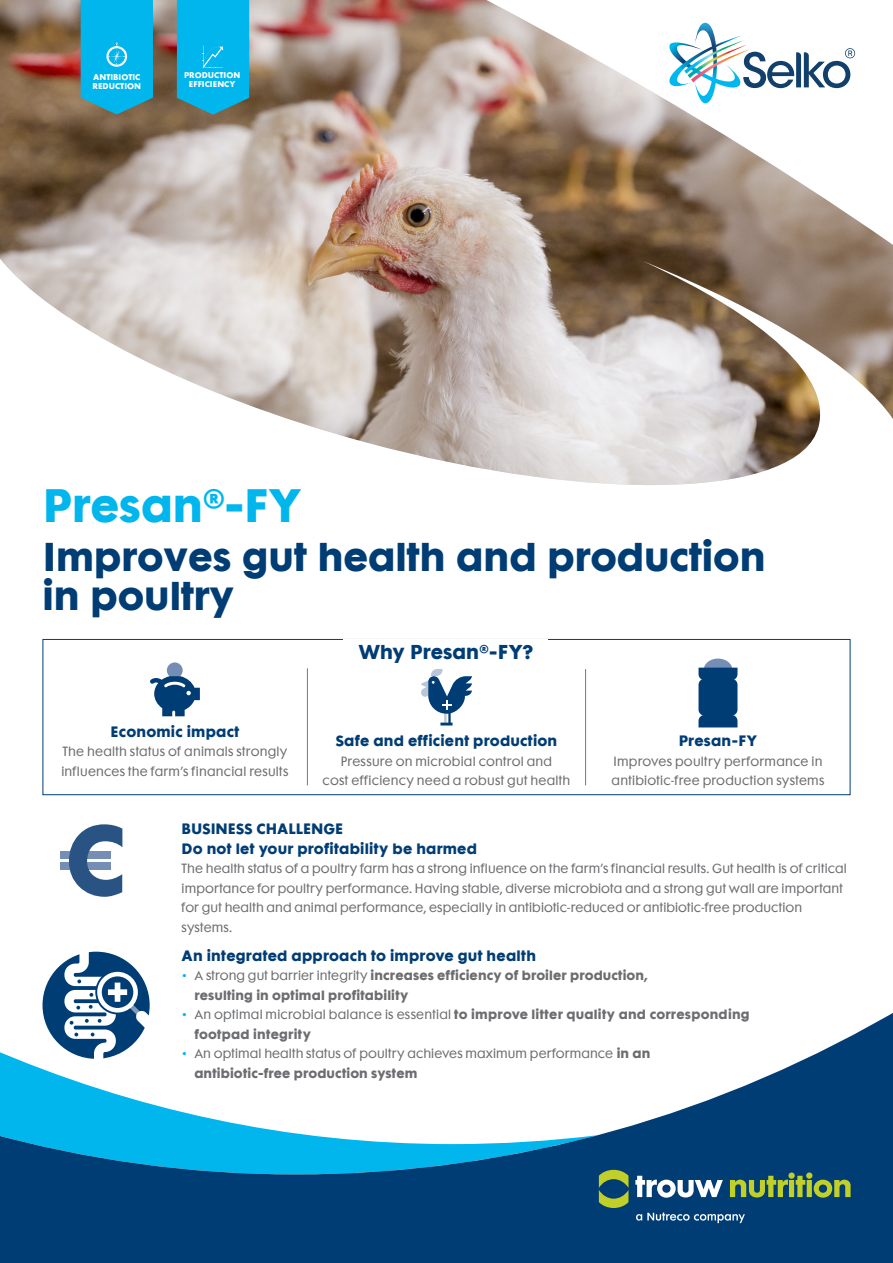
<style>
.page{position:relative;width:893px;height:1263px;background:#fff}
.page>*{position:absolute;margin:0;border:0;box-sizing:border-box;transform-origin:0 0}
.HEADING{font:700 42px "Futura Maxi";color:#00b6ed}
.SUBHEADING{font:700 36px/39px "Futura Maxi";color:#003d74}
.BODY_KOP{font:700 18px "Futura Maxi";letter-spacing:.005em;color:#003d74}
.BODY_KOP-2{font:700 13.5px "Futura Maxi";letter-spacing:.015em;color:#003d74}
.BODY_TXT{font:12px/19.5px "Futura Maxi";letter-spacing:.01em;color:#6c6d70}
.BODY_TXT-2{font:700 12px/19.5px "Futura Maxi";letter-spacing:.015em;color:#6c6d70}
.t1{font:700 7.5px/9px "Futura Maxi";color:#fff}
.s1{font-weight:400;color:#00b6ed}
.s2{font-weight:400}
.s3{color:#00b6ed}
.s4{font-weight:700}
</style>
<div class="page">
<svg style="left:0;top:1005px;width:893px;height:258px"></svg>
<svg style="left:636px;top:1212px;width:109px;height:11px"></svg>
<svg style="left:599px;top:1170px;width:29px;height:38px"></svg>
<svg style="left:635px;top:1176px;width:88px;height:22px"></svg>
<svg style="left:730px;top:1172px;width:121px;height:26px;background:#567f52"></svg>
<img style="left:0;top:0;width:893px;height:485px">
<div style="left:43px;top:639px;width:807px;height:156px;border:1px solid #003d74"></div>
<div style="left:344px;top:639px;width:204px;height:19px;background:#fff"></div>
<hr style="left:307px;top:668px;width:1px;height:117px;background:#6e7c7c">
<hr style="left:585px;top:669px;width:1px;height:116px;background:#6e7c7c">
<div style="left:167px;top:662px;width:16px;height:16px;background:#748db5;border-radius:50%"></div>
<svg style="left:150px;top:676px;width:50px;height:40px"></svg>
<svg style="left:421px;top:669px;width:51px;height:56px"></svg>
<div style="left:43px;top:952px;width:107px;height:107px;background:#003d74;border-radius:50%"></div>
<svg style="left:64px;top:951px;width:101px;height:110px"></svg>
<div style="left:60px;top:851px;width:51px;height:7px;background:#758eb6"></div>
<div style="left:60px;top:863px;width:51px;height:7px;background:#758eb6"></div>
<svg style="left:69px;top:824px;width:53px;height:73px"></svg>
<svg style="left:81px;top:0;width:72px;height:114px;background:#0db2e2"></svg>
<div style="left:704px;top:659px;width:28px;height:22px;background:#758eb6;border-radius:50%"></div>
<div style="left:698px;top:679px;width:39px;height:37px;background:#003d74;border-radius:6px"></div>
<svg style="left:698px;top:668px;width:39px;height:12px"></svg>
<svg style="left:698px;top:715px;width:39px;height:12px"></svg>
<svg style="left:177px;top:0;width:72px;height:115px;background:#0bb0e0"></svg>
<p class="t1" style="left:93px;top:72px;width:50px">ANTIBIOTIC<br>REDUCTION</p>
<p class="t1" style="left:184px;top:70px;width:58px;text-align:center">PRODUCTION<br>EFFICIENCY</p>
<p class="HEADING" style="left:43px;top:475px;width:261px">Presan<sup>®</sup>-FY</p>
<p class="SUBHEADING" style="left:43px;top:536px;width:724px">Improves gut health and production in poultry</p>
<p class="BODY_KOP" style="left:358px;top:639px;width:176px">Why Presan<sup>®</sup>-FY?</p>
<p class="BODY_KOP-2" style="left:111px;top:722px;width:130px">Economic impact</p>
<p class="BODY_TXT" style="left:61px;top:742px;width:229px">The health status of animals strongly influences the farm’s financial results</p>
<p class="BODY_KOP-2" style="left:336px;top:731px;width:223px">Safe and efficient production</p>
<p class="BODY_TXT" style="left:323px;top:751px;width:249px;text-align:center">Pressure on microbial control and<br>cost efficiency need a robust gut health</p>
<p class="BODY_KOP-2" style="left:679px;top:731px;width:80px">Presan-FY</p>
<p class="BODY_TXT" style="left:612px;top:751px;width:214px">Improves poultry performance in antibiotic-free production systems</p>
<p class="BODY_KOP-2" style="left:182px;top:819px;width:163px">BUSINESS CHALLENGE</p>
<p class="BODY_KOP-2" style="left:182px;top:839px;width:297px">Do not let your profitability be harmed</p>
<p class="BODY_TXT" style="left:182px;top:859px;width:667px">The health status of a poultry farm has a strong influence on the farm’s financial results. Gut health is of critical importance for poultry performance. Having stable, diverse microbiota and a strong gut wall are important for gut health and animal performance, especially in antibiotic-reduced or antibiotic-free production systems.</p>
<p class="BODY_KOP-2" style="left:182px;top:946px;width:356px">An integrated approach to improve gut health</p>
<p class="BODY_TXT-2" style="left:194px;top:965px;width:455px;text-indent:-13px"><span class="s1">•</span> <span class="s2">A strong gut barrier integrity</span> increases efficiency of broiler production, resulting in optimal profitability</p>
<p class="BODY_TXT-2" style="left:194px;top:1004px;width:557px;text-indent:-13px"><span class="s1">•</span> <span class="s2">An optimal microbial balance is essential</span> to improve litter quality and corresponding footpad integrity</p>
<p class="BODY_TXT" style="left:194px;top:1044px;width:457px;text-indent:-13px"><span class="s3">•</span> An optimal health status of poultry achieves maximum performance <span class="s4">in an antibiotic-free production system</span></p>
</div>
